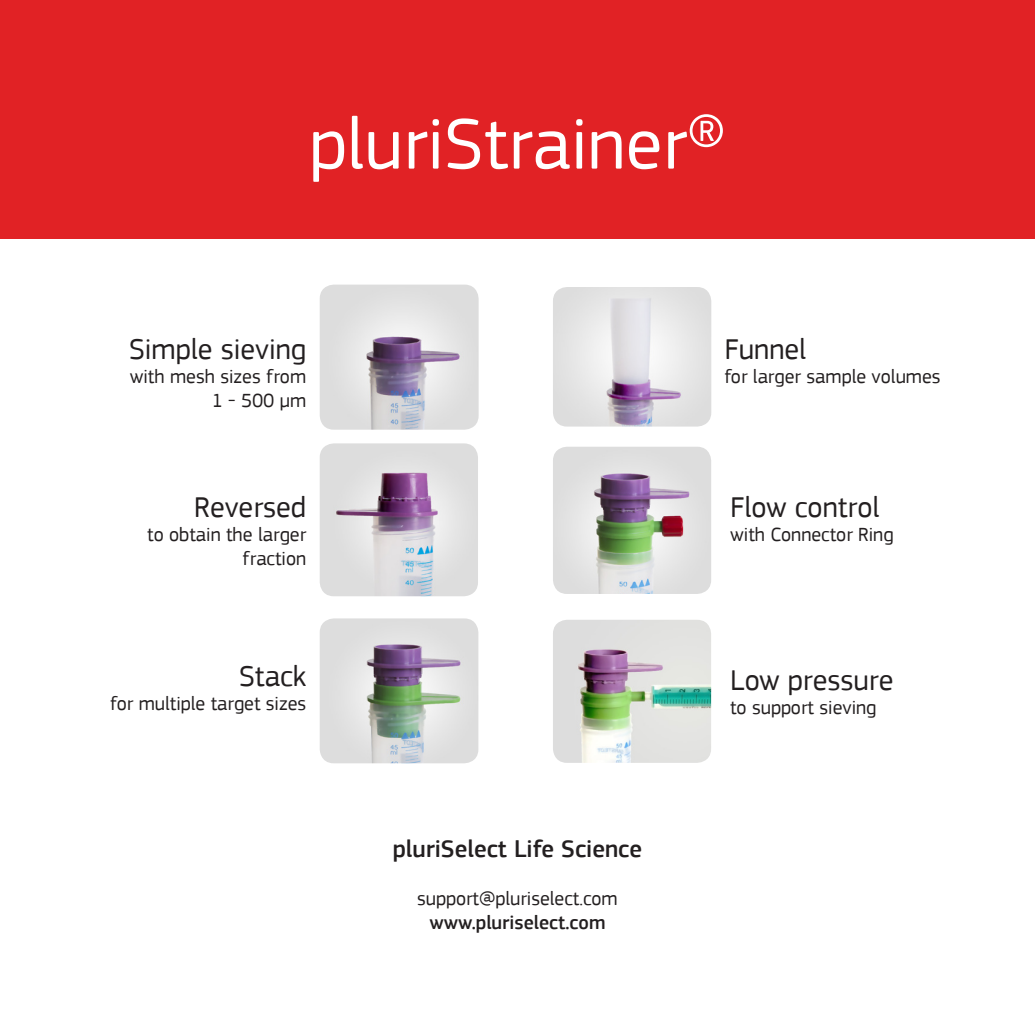
<style>
.page{position:relative;width:1035px;height:1035px;background:#fff}
.page>*{position:absolute;margin:0;border:0;box-sizing:border-box;transform-origin:0 0}
.t1{font:75px "PF Square Sans Pro";color:#fff}
.t2{font:30px "PF Square Sans Pro";color:#231f20}
.t3{font:500 25px "PF Square Sans Pro";color:#231f20}
.t4{font:20px/24px "PF Square Sans Pro";color:#231f20;text-align:right}
.t5{font:500 20px "PF Square Sans Pro";color:#231f20}
</style>
<div class="page">
<div style="left:0;top:0;width:1035px;height:238px;background:#e12225"></div>
<img style="left:553px;top:620px;width:158px;height:143px">
<img style="left:553px;top:447px;width:158px;height:147px">
<img style="left:320px;top:618px;width:158px;height:145px">
<img style="left:320px;top:284px;width:158px;height:146px">
<img style="left:320px;top:443px;width:158px;height:153px">
<img style="left:553px;top:287px;width:158px;height:139px">
<h1 class="t1" style="left:309px;top:100px;width:418px">pluriStrainer®</h1>
<h2 class="t2" style="left:129px;top:332px;width:179px">Simple sieving</h2>
<p class="t4" style="left:130px;top:365px;width:178px">with mesh sizes from<br>1 - 500 µm</p>
<h2 class="t2" style="left:724px;top:332px;width:83px">Funnel</h2>
<p class="t4" style="left:724px;top:365px;width:218px">for larger sample volumes</p>
<h2 class="t2" style="left:194px;top:489px;width:113px">Reversed</h2>
<p class="t4" style="left:147px;top:522px;width:160px">to obtain the larger fraction</p>
<h2 class="t2" style="left:239px;top:658px;width:69px">Stack</h2>
<p class="t4" style="left:110px;top:691px;width:197px">for multiple target sizes</p>
<p class="t3" style="left:393px;top:834px;width:251px">pluriSelect Life Science</p>
<p class="t4" style="left:417px;top:886px;width:202px">support@pluriselect.com</p>
<p class="t5" style="left:429px;top:910px;width:178px">www.pluriselect.com</p>
<h2 class="t2" style="left:730px;top:489px;width:151px">Flow control</h2>
<p class="t4" style="left:730px;top:522px;width:165px">with Connector Ring</p>
<h2 class="t2" style="left:730px;top:662px;width:165px">Low pressure</h2>
<p class="t4" style="left:730px;top:695px;width:148px">to support sieving</p>
</div>
